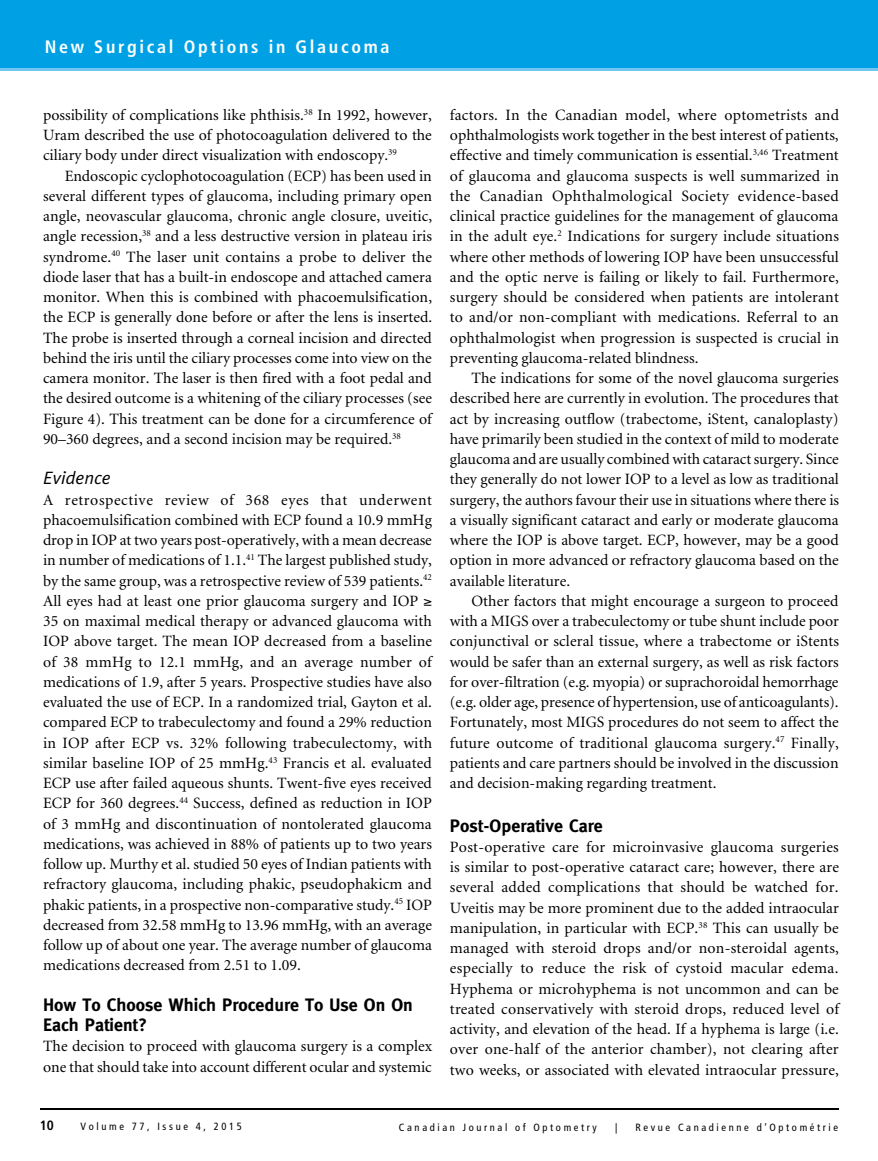
<style>
.page{position:relative;width:878px;height:1161px;background:#fff}
.page>*{position:absolute;margin:0;border:0;box-sizing:border-box;transform-origin:0 0}
.t1{font:700 18px/20.2px "Meta";color:#000}
.t2{font:700 condensed 18px "Frutiger";letter-spacing:.15em;color:#fff}
.t3{font:italic 18px "Meta";color:#000}
.t4{font:15.75px/20.2px "Minion";color:#000;text-align:justify}
.t5{font:700 condensed 13.5px "Frutiger";color:#000}
.t6{font:condensed 10.5px "Frutiger";letter-spacing:.25em;color:#000}
</style>
<div class="page">
<div style="left:0;top:0;width:878px;height:68px;background:#00a1e4"></div>
<hr style="left:0;top:68px;width:878px;height:3px;background:#72c6ef">
<hr style="left:40px;top:1108px;width:798px;height:2px;background:#000">
<p class="t2" style="left:45px;top:36px;width:346px">New Surgical Options in Glaucoma</p>
<p class="t4" style="left:43px;top:105px;width:390px">possibility of complications like phthisis.<sup>38</sup> In 1992, however, Uram described the use of photocoagulation delivered to the ciliary body under direct visualization with endoscopy.<sup>39</sup></p>
<p class="t4" style="left:43px;top:166px;width:390px;text-indent:22px">Endoscopic cyclophotocoagulation (ECP) has been used in several different types of glaucoma, including primary open angle, neovascular glaucoma, chronic angle closure, uveitic, angle recession,<sup>38</sup> and a less destructive version in plateau iris syndrome.<sup>40</sup> The laser unit contains a probe to deliver the diode laser that has a built-in endoscope and attached camera monitor. When this is combined with phacoemulsification, the ECP is generally done before or after the lens is inserted.<br>The probe is inserted through a corneal incision and directed behind the iris until the ciliary processes come into view on the camera monitor. The laser is then fired with a foot pedal and the desired outcome is a whitening of the ciliary processes (see Figure 4). This treatment can be done for a circumference of 90–360 degrees, and a second incision may be required.<sup>38</sup></p>
<p class="t3" style="left:43px;top:468px;width:69px">Evidence</p>
<p class="t4" style="left:43px;top:490px;width:390px">A retrospective review of 368 eyes that underwent phacoemulsification combined with ECP found a 10.9 mmHg drop in IOP at two years post-operatively, with a mean decrease in number of medications of 1.1.<sup>41</sup> The largest published study, by the same group, was a retrospective review of 539 patients.<sup>42<br></sup>All eyes had at least one prior glaucoma surgery and IOP ≥ 35 on maximal medical therapy or advanced glaucoma with IOP above target. The mean IOP decreased from a baseline of 38 mmHg to 12.1 mmHg, and an average number of medications of 1.9, after 5 years. Prospective studies have also evaluated the use of ECP. In a randomized trial, Gayton et al. compared ECP to trabeculectomy and found a 29% reduction in IOP after ECP vs. 32% following trabeculectomy, with similar baseline IOP of 25 mmHg.<sup>43</sup> Francis et al. evaluated ECP use after failed aqueous shunts. Twent-five eyes received ECP for 360 degrees.<sup>44</sup> Success, defined as reduction in IOP of 3 mmHg and discontinuation of nontolerated glaucoma medications, was achieved in 88% of patients up to two years follow up. Murthy et al. studied 50 eyes of Indian patients with refractory glaucoma, including phakic, pseudophakicm and phakic patients, in a prospective non-comparative study.<sup>45</sup> IOP decreased from 32.58 mmHg to 13.96 mmHg, with an average follow up of about one year. The average number of glaucoma medications decreased from 2.51 to 1.09.</p>
<p class="t1" style="left:43px;top:994px;width:371px">How To Choose Which Procedure To Use On On<br>Each Patient?</p>
<p class="t4" style="left:43px;top:1037px;width:390px">The decision to proceed with glaucoma surgery is a complex one that should take into account different ocular and systemic</p>
<p class="t4" style="left:450px;top:105px;width:390px">factors. In the Canadian model, where optometrists and ophthalmologists work together in the best interest of patients, effective and timely communication is essential.<sup>3,46</sup> Treatment of glaucoma and glaucoma suspects is well summarized in the Canadian Ophthalmological Society evidence-based clinical practice guidelines for the management of glaucoma in the adult eye.<sup>2</sup> Indications for surgery include situations where other methods of lowering IOP have been unsuccessful and the optic nerve is failing or likely to fail. Furthermore, surgery should be considered when patients are intolerant to and/or non-compliant with medications. Referral to an ophthalmologist when progression is suspected is crucial in preventing glaucoma-related blindness.</p>
<p class="t4" style="left:450px;top:369px;width:390px;text-indent:22px">The indications for some of the novel glaucoma surgeries described here are currently in evolution. The procedures that act by increasing outflow (trabectome, iStent, canaloplasty) have primarily been studied in the context of mild to moderate glaucoma and are usually combined with cataract surgery. Since they generally do not lower IOP to a level as low as traditional surgery, the authors favour their use in situations where there is a visually significant cataract and early or moderate glaucoma where the IOP is above target. ECP, however, may be a good option in more advanced or refractory glaucoma based on the available literature.</p>
<p class="t4" style="left:450px;top:591px;width:390px;text-indent:22px">Other factors that might encourage a surgeon to proceed with a MIGS over a trabeculectomy or tube shunt include poor conjunctival or scleral tissue, where a trabectome or iStents would be safer than an external surgery, as well as risk factors for over-filtration (e.g. myopia) or suprachoroidal hemorrhage (e.g. older age, presence of hypertension, use of anticoagulants).<br>Fortunately, most MIGS procedures do not seem to affect the future outcome of traditional glaucoma surgery.<sup>47</sup> Finally, patients and care partners should be involved in the discussion and decision-making regarding treatment.</p>
<p class="t1" style="left:450px;top:815px;width:154px">Post-Operative Care</p>
<p class="t4" style="left:450px;top:837px;width:390px">Post-operative care for microinvasive glaucoma surgeries is similar to post-operative cataract care; however, there are several added complications that should be watched for.<br>Uveitis may be more prominent due to the added intraocular manipulation, in particular with ECP.<sup>38</sup> This can usually be managed with steroid drops and/or non-steroidal agents, especially to reduce the risk of cystoid macular edema.<br>Hyphema or microhyphema is not uncommon and can be treated conservatively with steroid drops, reduced level of activity, and elevation of the head. If a hyphema is large (i.e. over one-half of the anterior chamber), not clearing after two weeks, or associated with elevated intraocular pressure,</p>
<p class="t5" style="left:40px;top:1118px;width:16px">10</p>
<p class="t6" style="left:81px;top:1121px;width:163px">Volume 77, Issue 4, 2015</p>
<p class="t6" style="left:399px;top:1121px;width:199px">Canadian Journal of Optometry</p>
<p class="t6" style="left:615px;top:1121px;width:4px">|</p>
<p class="t6" style="left:635px;top:1121px;width:204px">Revue Canadienne d’Optométrie</p>
</div>
